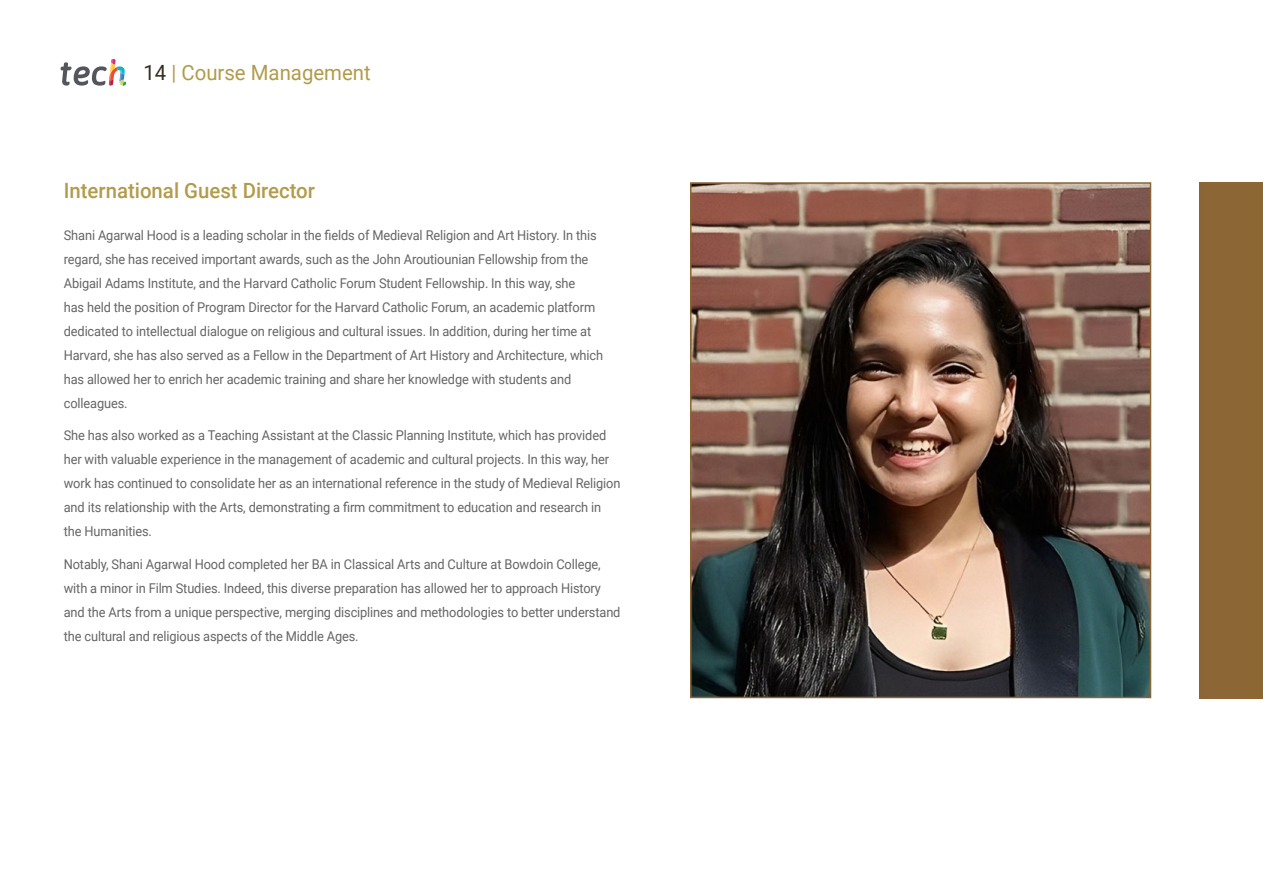
<style>
.page{position:relative;width:1263px;height:893px;background:#fff}
.page>*{position:absolute;margin:0;border:0;box-sizing:border-box;transform-origin:0 0}
.t1{font:500 21px "Roboto";color:#b39b4b}
.t2{font:21px "Roboto";color:#b19b4b}
.t3{font:13.5px/24px "Roboto";letter-spacing:-.01em;color:#656565;scale:.95 1}
.s1{color:#312e20}
</style>
<div class="page">
<div style="left:1199px;top:182px;width:64px;height:516px;background:#8c6634"></div>
<img style="left:693px;top:185px;width:455px;height:510px">
<div style="left:690px;top:182px;width:461px;height:516px;border:2px solid #8b6534"></div>
<svg style="left:61px;top:59px;width:65px;height:27px"></svg>
<h1 class="t2" style="left:144px;top:57px;width:229px"><span class="s1">14</span> | Course Management</h1>
<h1 class="t1" style="left:64px;top:176px;width:253px">International Guest Director</h1>
<p class="t3" style="left:64px;top:222px;width:569px">Shani Agarwal Hood is a leading scholar in the fields of Medieval Religion and Art History. In this regard, she has received important awards, such as the John Aroutiounian Fellowship from the Abigail Adams Institute, and the Harvard Catholic Forum Student Fellowship. In this way, she<br>has held the position of Program Director for the Harvard Catholic Forum, an academic platform dedicated to intellectual dialogue on religious and cultural issues. In addition, during her time at Harvard, she has also served as a Fellow in the Department of Art History and Architecture, which has allowed her to enrich her academic training and share her knowledge with students and colleagues.</p>
<p class="t3" style="left:64px;top:423px;width:588px">She has also worked as a Teaching Assistant at the Classic Planning Institute, which has provided her with valuable experience in the management of academic and cultural projects. In this way, her work has continued to consolidate her as an international reference in the study of Medieval Religion and its relationship with the Arts, demonstrating a firm commitment to education and research in the Humanities.</p>
<p class="t3" style="left:64px;top:551px;width:587px">Notably, Shani Agarwal Hood completed her BA in Classical Arts and Culture at Bowdoin College, with a minor in Film Studies. Indeed, this diverse preparation has allowed her to approach History and the Arts from a unique perspective, merging disciplines and methodologies to better understand the cultural and religious aspects of the Middle Ages.</p>
</div>
